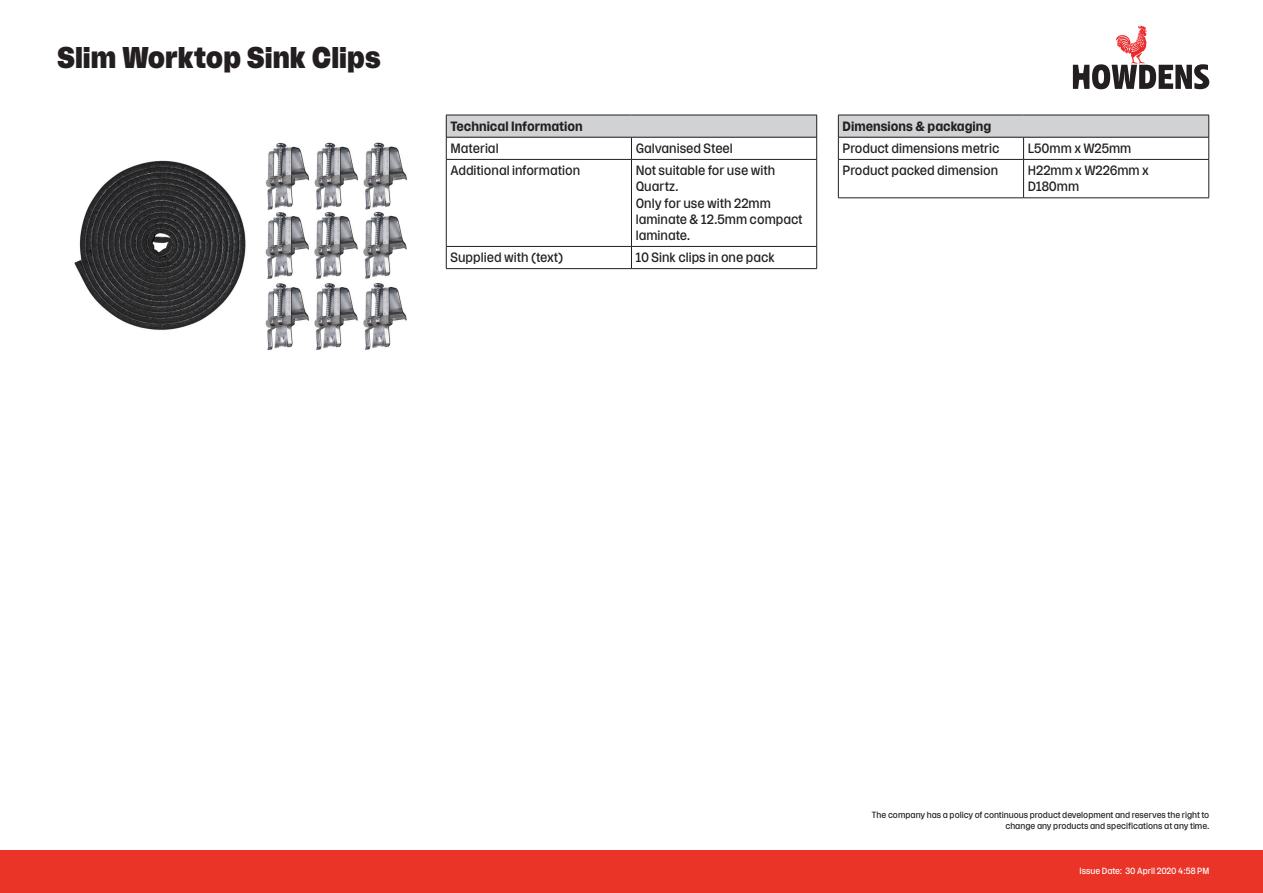
<style>
.page{position:relative;width:1263px;height:893px;background:#fff}
.page>*{position:absolute;margin:0;border:0;box-sizing:border-box;transform-origin:0 0}
.Spec_Heading{font:900 30px "Rooster";color:#231f20}
.Spec_Table_Body{font:13.5px/16.2px "Rooster";color:#231f20}
.Spec_Table_Header{font:700 13.5px "Rooster";color:#231f20}
.t1{font:9px/10.8px "Rooster";color:#231f20;text-align:right}
.t2{font:9px "Rooster";color:#fff}
</style>
<div class="page">
<div style="left:0;top:850px;width:1263px;height:43px;background:#ea3427"></div>
<svg style="left:1073px;top:25px;width:136px;height:64px"></svg>
<div style="left:446px;top:115px;width:371px;height:22px;background:#d1d2d4"></div>
<hr style="left:446px;top:115px;width:185px;height:1px;background:#231f20">
<hr style="left:631px;top:115px;width:186px;height:1px;background:#231f20">
<hr style="left:446px;top:137px;width:185px;height:1px;background:#231f20">
<svg style="left:446px;top:115px;width:1px;height:44px"></svg>
<hr style="left:631px;top:137px;width:186px;height:1px;background:#231f20">
<svg style="left:631px;top:137px;width:1px;height:22px"></svg>
<svg style="left:816px;top:115px;width:1px;height:44px"></svg>
<hr style="left:446px;top:159px;width:185px;height:1px;background:#231f20">
<hr style="left:446px;top:160px;width:1px;height:86px;background:#231f20">
<hr style="left:631px;top:159px;width:186px;height:1px;background:#231f20">
<hr style="left:631px;top:160px;width:1px;height:86px;background:#231f20">
<hr style="left:816px;top:160px;width:1px;height:86px;background:#231f20">
<hr style="left:446px;top:246px;width:185px;height:1px;background:#231f20">
<svg style="left:446px;top:247px;width:1px;height:21px"></svg>
<hr style="left:446px;top:268px;width:185px;height:1px;background:#231f20">
<hr style="left:631px;top:246px;width:186px;height:1px;background:#231f20">
<svg style="left:631px;top:247px;width:1px;height:21px"></svg>
<svg style="left:816px;top:247px;width:1px;height:21px"></svg>
<hr style="left:631px;top:268px;width:186px;height:1px;background:#231f20">
<img style="left:74px;top:142px;width:333px;height:208px">
<div style="left:838px;top:115px;width:371px;height:22px;background:#d1d2d4"></div>
<hr style="left:838px;top:115px;width:185px;height:1px;background:#231f20">
<hr style="left:1023px;top:115px;width:186px;height:1px;background:#231f20">
<hr style="left:838px;top:137px;width:185px;height:1px;background:#231f20">
<svg style="left:838px;top:115px;width:1px;height:44px"></svg>
<hr style="left:1023px;top:137px;width:186px;height:1px;background:#231f20">
<svg style="left:1023px;top:137px;width:1px;height:22px"></svg>
<svg style="left:1208px;top:115px;width:1px;height:44px"></svg>
<hr style="left:838px;top:159px;width:185px;height:1px;background:#231f20">
<hr style="left:838px;top:160px;width:1px;height:38px;background:#231f20">
<hr style="left:838px;top:198px;width:185px;height:1px;background:#231f20">
<hr style="left:1023px;top:159px;width:186px;height:1px;background:#231f20">
<hr style="left:1023px;top:160px;width:1px;height:38px;background:#231f20">
<hr style="left:1208px;top:160px;width:1px;height:38px;background:#231f20">
<hr style="left:1023px;top:198px;width:186px;height:1px;background:#231f20">
<p class="Spec_Heading" style="left:58px;top:42px;width:325px">Slim Worktop Sink Clips</p>
<p class="Spec_Table_Header" style="left:450px;top:119px;width:134px">Technical Information</p>
<p class="Spec_Table_Body" style="left:450px;top:140px;width:50px">Material</p>
<p class="Spec_Table_Body" style="left:636px;top:140px;width:99px">Galvanised Steel</p>
<p class="Spec_Table_Body" style="left:450px;top:162px;width:131px">Additional information</p>
<p class="Spec_Table_Body" style="left:636px;top:162px;width:141px">Not suitable for use with<br>Quartz.</p>
<p class="Spec_Table_Body" style="left:636px;top:195px;width:168px">Only for use with 22mm laminate &amp; 12.5mm compact laminate.</p>
<p class="Spec_Table_Body" style="left:450px;top:249px;width:114px">Supplied with (text)</p>
<p class="Spec_Table_Body" style="left:636px;top:249px;width:141px">10 Sink clips in one pack</p>
<p class="Spec_Table_Header" style="left:843px;top:119px;width:150px">Dimensions &amp; packaging</p>
<p class="Spec_Table_Body" style="left:843px;top:140px;width:158px">Product dimensions metric</p>
<p class="Spec_Table_Body" style="left:1028px;top:140px;width:105px">L50mm x W25mm</p>
<p class="Spec_Table_Body" style="left:843px;top:162px;width:157px">Product packed dimension</p>
<p class="Spec_Table_Body" style="left:1028px;top:162px;width:123px">H22mm x W226mm x<br>D180mm</p>
<p class="t1" style="left:872px;top:810px;width:339px">The company has a policy of continuous product development and reserves the right to change any products and specifications at any time.</p>
<p class="t2" style="left:1079px;top:866px;width:131px">Issue Date: 30 April 2020 4:58 PM</p>
</div>
